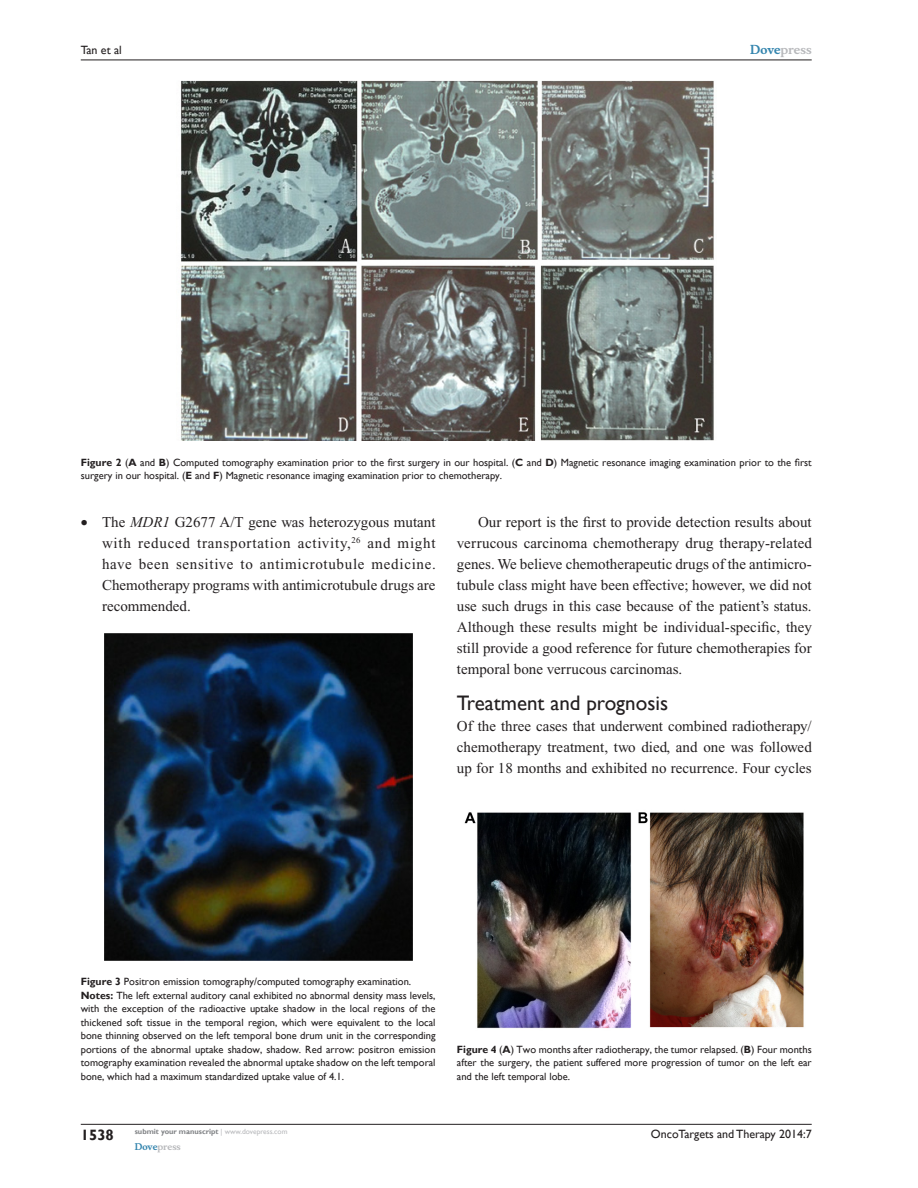
<style>
.page{position:relative;width:918px;height:1188px;background:#fff}
.page>*{position:absolute;margin:0;border:0;box-sizing:border-box;transform-origin:0 0}
.t1{font:21px "Gill Sans";color:#231f20}
.Tx{font:15px/21px "Times New Roman";color:#231f20;text-align:justify}
.BL-m{font:15px/21px "Times New Roman";color:#231f20;text-align:justify}
.TxF{font:15px/21px "Times New Roman";color:#231f20;text-align:justify}
.t2{font:700 15px "Gill Sans";color:#231f20}
.t3{font:12px "Gill Sans";color:#231f20}
.t4{font:700 12px "Musee";color:#b8b9bc}
.FC{font:10.5px/13.5px "Gill Sans";color:#231f20;text-align:justify}
.t5{font:700 9px "Musee";color:#b8b9bc}
.t6{font:700 7.5px "Gill Sans";color:#808285}
.s1{color:#3485ae}
.s2{font-weight:700}
.s3{font-style:italic}
.s4{font-weight:400;color:#b8b9bc}
</style>
<div class="page">
<hr style="left:81px;top:1124px;width:731px;height:1px;background:#231f20">
<hr style="left:81px;top:60px;width:731px;height:1px;background:#231f20">
<img style="left:464px;top:812px;width:340px;height:217px">
<img style="left:181px;top:81px;width:533px;height:360px">
<img style="left:104px;top:634px;width:308px;height:326px">
<p class="t3" style="left:81px;top:43px;width:43px">Tan et al</p>
<p class="t4" style="left:750px;top:43px;width:63px"><span class="s1">Dove</span>press</p>
<p class="FC" style="left:81px;top:456px;width:732px"><span class="s2">Figure 2</span> (<span class="s2">A</span> and <span class="s2">B</span>) Computed tomography examination prior to the first surgery in our hospital. (<span class="s2">C</span> and <span class="s2">D</span>) Magnetic resonance imaging examination prior to the first surgery in our hospital. (<span class="s2">E</span> and <span class="s2">F</span>) Magnetic resonance imaging examination prior to chemotherapy.</p>
<p class="BL-m" style="left:102px;top:511px;width:335px;text-indent:-21px">• The <span class="s3">MDR1</span> G2677 A/T gene was heterozygous mutant with reduced transportation activity,<sup>26</sup> and might have been sensitive to antimicrotubule medicine.<br>Chemotherapy programs with antimicrotubule drugs are recommended.</p>
<p class="Tx" style="left:457px;top:511px;width:357px;text-indent:21px">Our report is the first to provide detection results about verrucous carcinoma chemotherapy drug therapy-related genes. We believe chemotherapeutic drugs of the antimicro&shy;tubule class might have been effective; however, we did not use such drugs in this case because of the patient’s status.<br>Although these results might be individual-specific, they still provide a good reference for future chemotherapies for temporal bone verrucous carcinomas.</p>
<h2 class="t1" style="left:457px;top:690px;width:213px">Treatment and prognosis</h2>
<p class="TxF" style="left:457px;top:715px;width:356px">Of the three cases that underwent combined radiotherapy/ chemotherapy treatment, two died, and one was followed up for 18 months and exhibited no recurrence. Four cycles</p>
<p class="FC" style="left:81px;top:975px;width:332px"><span class="s2">Figure 3</span> Positron emission tomography/computed tomography examination.</p>
<p class="FC" style="left:81px;top:988px;width:356px"><span class="s2">Notes:</span> The left external auditory canal exhibited no abnormal density mass levels, with the exception of the radioactive uptake shadow in the local regions of the thickened soft tissue in the temporal region, which were equivalent to the local bone thinning observed on the left temporal bone drum unit in the corresponding portions of the abnormal uptake shadow, shadow. Red arrow: positron emission tomography examination revealed the abnormal uptake shadow on the left temporal bone, which had a maximum standardized uptake value of 4.1.</p>
<h2 class="t2" style="left:81px;top:1126px;width:35px">1538</h2>
<p class="t6" style="left:135px;top:1127px;width:154px">submit your manuscript <span class="s4">| www.dovepress.com</span></p>
<p class="t5" style="left:135px;top:1141px;width:48px"><span class="s1">Dove</span>press</p>
<p class="FC" style="left:457px;top:1042px;width:356px"><span class="s2">Figure 4</span> (<span class="s2">A</span>) Two months after radiotherapy, the tumor relapsed. (<span class="s2">B</span>) Four months after the surgery, the patient suffered more progression of tumor on the left ear and the left temporal lobe.</p>
<p class="t3" style="left:651px;top:1127px;width:162px">OncoTargets and Therapy 2014:7</p>
</div>
